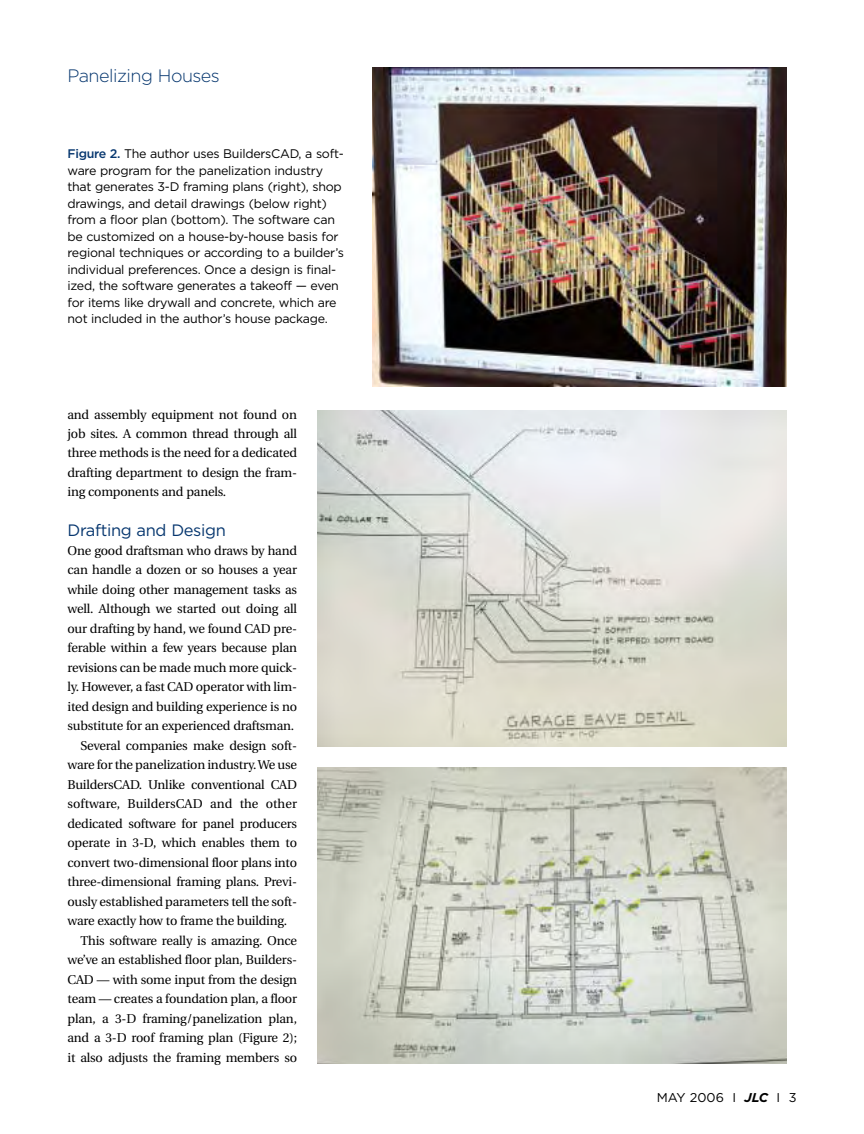
<style>
.page{position:relative;width:864px;height:1134px;background:#fff}
.page>*{position:absolute;margin:0;border:0;box-sizing:border-box;transform-origin:0 0}
.t1{font:300 18px "Gotham";letter-spacing:-.03em;color:#07376f}
.t2{font:16.5px "Gotham";letter-spacing:-.02em;color:#07376f}
.t3{font:12.75px/19.5px "Utopia";letter-spacing:-.015em;color:#000;text-align:justify}
.t4{font:12.75px "Utopia";letter-spacing:.005em;color:#000}
.t5{font:12.75px "Gotham";color:#000}
.t6{font:12.45px/16.5px "Gotham";letter-spacing:-.02em;color:#000}
.s1{font-weight:500;color:#07376f}
.s2{font-weight:700;font-style:italic}
</style>
<div class="page">
<img style="left:317px;top:411px;width:470px;height:335px">
<img style="left:372px;top:68px;width:415px;height:319px">
<img style="left:317px;top:768px;width:470px;height:296px">
<h1 class="t1" style="left:68px;top:69px;width:154px">Panelizing Houses</h1>
<p class="t6" style="left:68px;top:147px;width:278px"><span class="s1">Figure 2.</span> The author uses BuildersCAD, a soft&shy;ware program for the panelization industry that generates 3-D framing plans (right), shop drawings, and detail drawings (below right) from a floor plan (bottom). The software can be customized on a house-by-house basis for regional techniques or according to a builder’s individual preferences. Once a design is final&shy;ized, the software generates a takeoff — even for items like drywall and concrete, which are not included in the author’s house package.</p>
<p class="t3" style="left:68px;top:406px;width:231px">and assembly equipment not found on job sites. A common thread through all three methods is the need for a dedicated drafting department to design the fram&shy;ing components and panels.</p>
<p class="t2" style="left:68px;top:523px;width:160px">Drafting and Design</p>
<p class="t3" style="left:68px;top:542px;width:231px">One good draftsman who draws by hand</p>
<p class="t3" style="left:68px;top:562px;width:231px">can handle a dozen or so houses a year</p>
<p class="t3" style="left:68px;top:581px;width:231px">while doing other management tasks as</p>
<p class="t3" style="left:68px;top:601px;width:231px">well. Although we started out doing all</p>
<p class="t3" style="left:68px;top:620px;width:231px">our drafting by hand, we found CAD pre-</p>
<p class="t3" style="left:68px;top:640px;width:231px">ferable within a few years because plan</p>
<p class="t3" style="left:68px;top:659px;width:231px">revisions can be made much more quick-</p>
<p class="t3" style="left:68px;top:679px;width:231px">ly. However, a fast CAD operator with lim-</p>
<p class="t3" style="left:68px;top:698px;width:231px">ited design and building experience is no</p>
<p class="t3" style="left:68px;top:718px;width:228px">substitute for an experienced draftsman.</p>
<p class="t3" style="left:80px;top:737px;width:218px">Several companies make design soft-</p>
<p class="t3" style="left:68px;top:757px;width:231px">ware for the panelization industry. We use</p>
<p class="t3" style="left:68px;top:776px;width:231px">BuildersCAD. Unlike conventional CAD</p>
<p class="t4" style="left:68px;top:799px;width:231px">software, BuildersCAD and the other</p>
<p class="t3" style="left:68px;top:815px;width:231px">dedicated software for panel producers</p>
<p class="t3" style="left:68px;top:835px;width:231px">operate in 3-D, which enables them to</p>
<p class="t3" style="left:68px;top:854px;width:231px">convert two-dimensional floor plans into</p>
<p class="t3" style="left:68px;top:874px;width:231px">three-dimensional framing plans. Previ-</p>
<p class="t3" style="left:68px;top:893px;width:231px">ously established parameters tell the soft-</p>
<p class="t3" style="left:68px;top:913px;width:221px">ware exactly how to frame the building.</p>
<p class="t3" style="left:80px;top:932px;width:218px">This software really is amazing. Once</p>
<p class="t3" style="left:68px;top:952px;width:231px">we’ve an established floor plan, Builders-</p>
<p class="t3" style="left:68px;top:971px;width:231px">CAD — with some input from the design</p>
<p class="t3" style="left:68px;top:991px;width:231px">team — creates a foundation plan, a floor</p>
<p class="t3" style="left:68px;top:1010px;width:231px">plan, a 3-D framing/panelization plan,</p>
<p class="t3" style="left:68px;top:1030px;width:231px">and a 3-D roof framing plan (Figure 2);</p>
<p class="t3" style="left:68px;top:1049px;width:231px">it also adjusts the framing members so</p>
<p class="t5" style="left:657px;top:1093px;width:141px">MAY 2006 I <span class="s2">JLC</span> I 3</p>
</div>
